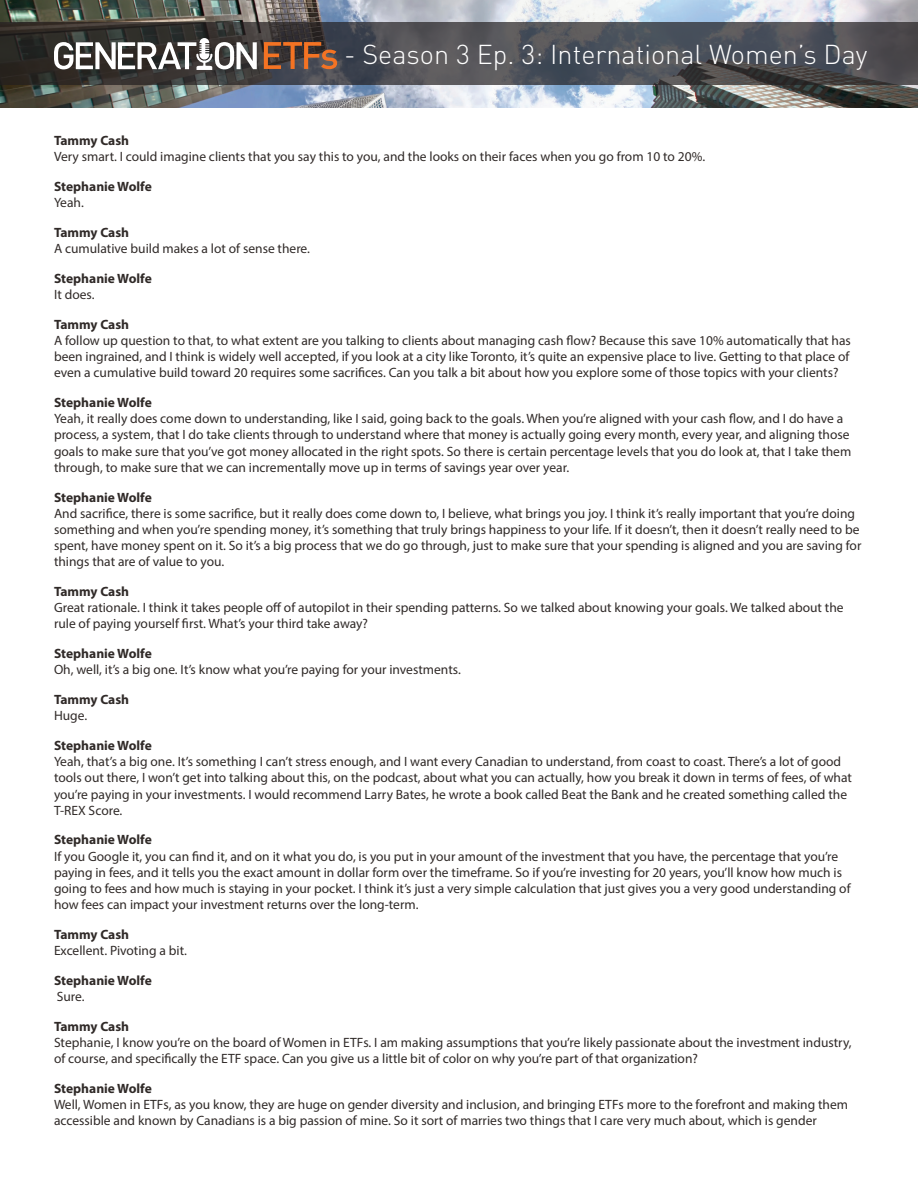
<style>
.page{position:relative;width:918px;height:1188px;background:#fff}
.page>*{position:absolute;margin:0;border:0;box-sizing:border-box;transform-origin:0 0}
.t1{font:300 27px "DIN Pro";color:#fff}
.t2{font:13.5px/16.2px "Myriad Pro";color:#302a28}
.t3{font:700 13.5px "Myriad Pro";color:#302a28}
</style>
<div class="page">
<img style="left:0;top:0;width:918px;height:108px">
<svg style="left:0;top:23px;width:918px;height:62px;background:#47484c"></svg>
<svg style="left:264px;top:42px;width:73px;height:27px;background:#855235"></svg>
<svg style="left:54px;top:38px;width:203px;height:32px"></svg>
<h1 class="t1" style="left:344px;top:34px;width:525px">- Season 3 Ep. 3: International Women’s Day</h1>
<p class="t3" style="left:54px;top:132px;width:77px">Tammy Cash</p>
<p class="t2" style="left:54px;top:148px;width:653px">Very smart. I could imagine clients that you say this to you, and the looks on their faces when you go from 10 to 20%.</p>
<p class="t3" style="left:54px;top:178px;width:99px">Stephanie Wolfe</p>
<p class="t2" style="left:54px;top:194px;width:31px">Yeah.</p>
<p class="t3" style="left:54px;top:224px;width:77px">Tammy Cash</p>
<p class="t2" style="left:54px;top:240px;width:258px">A cumulative build makes a lot of sense there.</p>
<p class="t3" style="left:54px;top:269px;width:99px">Stephanie Wolfe</p>
<p class="t2" style="left:54px;top:286px;width:42px">It does.</p>
<p class="t3" style="left:54px;top:315px;width:77px">Tammy Cash</p>
<p class="t2" style="left:54px;top:332px;width:798px;text-align:justify">A follow up question to that, to what extent are you talking to clients about managing cash flow? Because this save 10% automatically that has been ingrained, and I think is widely well accepted, if you look at a city like Toronto, it’s quite an expensive place to live. Getting to that place of even a cumulative build toward 20 requires some sacrifices. Can you talk a bit about how you explore some of those topics with your clients?</p>
<p class="t3" style="left:54px;top:394px;width:99px">Stephanie Wolfe</p>
<p class="t2" style="left:54px;top:410px;width:799px">Yeah, it really does come down to understanding, like I said, going back to the goals. When you’re aligned with your cash flow, and I do have a process, a system, that I do take clients through to understand where that money is actually going every month, every year, and aligning those goals to make sure that you’ve got money allocated in the right spots. So there is certain percentage levels that you do look at, that I take them through, to make sure that we can incrementally move up in terms of savings year over year.</p>
<p class="t3" style="left:54px;top:488px;width:99px">Stephanie Wolfe</p>
<p class="t2" style="left:54px;top:505px;width:809px">And sacrifice, there is some sacrifice, but it really does come down to, I believe, what brings you joy. I think it’s really important that you’re doing something and when you’re spending money, it’s something that truly brings happiness to your life. If it doesn’t, then it doesn’t really need to be spent, have money spent on it. So it’s a big process that we do go through, just to make sure that your spending is aligned and you are saving for things that are of value to you.</p>
<p class="t3" style="left:54px;top:583px;width:77px">Tammy Cash</p>
<p class="t2" style="left:54px;top:599px;width:791px">Great rationale. I think it takes people off of autopilot in their spending patterns. So we talked about knowing your goals. We talked about the rule of paying yourself first. What’s your third take away?</p>
<p class="t3" style="left:54px;top:645px;width:99px">Stephanie Wolfe</p>
<p class="t2" style="left:54px;top:661px;width:408px">Oh, well, it’s a big one. It’s know what you’re paying for your investments.</p>
<p class="t3" style="left:54px;top:691px;width:77px">Tammy Cash</p>
<p class="t2" style="left:54px;top:707px;width:35px">Huge.</p>
<p class="t3" style="left:54px;top:737px;width:99px">Stephanie Wolfe</p>
<p class="t2" style="left:54px;top:753px;width:800px">Yeah, that’s a big one. It’s something I can’t stress enough, and I want every Canadian to understand, from coast to coast. There’s a lot of good tools out there, I won’t get into talking about this, on the podcast, about what you can actually, how you break it down in terms of fees, of what you’re paying in your investments. I would recommend Larry Bates, he wrote a book called Beat the Bank and he created something called the T-REX Score.</p>
<p class="t3" style="left:54px;top:831px;width:99px">Stephanie Wolfe</p>
<p class="t2" style="left:54px;top:848px;width:798px">If you Google it, you can find it, and on it what you do, is you put in your amount of the investment that you have, the percentage that you’re paying in fees, and it tells you the exact amount in dollar form over the timeframe. So if you’re investing for 20 years, you’ll know how much is going to fees and how much is staying in your pocket. I think it’s just a very simple calculation that just gives you a very good understanding of how fees can impact your investment returns over the long-term.</p>
<p class="t3" style="left:54px;top:926px;width:77px">Tammy Cash</p>
<p class="t2" style="left:54px;top:942px;width:134px">Excellent. Pivoting a bit.</p>
<p class="t3" style="left:54px;top:971px;width:99px">Stephanie Wolfe</p>
<p class="t2" style="left:57px;top:988px;width:29px">Sure.</p>
<p class="t3" style="left:54px;top:1017px;width:77px">Tammy Cash</p>
<p class="t2" style="left:54px;top:1034px;width:799px">Stephanie, I know you’re on the board of Women in ETFs. I am making assumptions that you’re likely passionate about the investment industry, of course, and specifically the ETF space. Can you give us a little bit of color on why you’re part of that organization?</p>
<p class="t3" style="left:54px;top:1079px;width:99px">Stephanie Wolfe</p>
<p class="t2" style="left:54px;top:1096px;width:796px">Well, Women in ETFs, as you know, they are huge on gender diversity and inclusion, and bringing ETFs more to the forefront and making them accessible and known by Canadians is a big passion of mine. So it sort of marries two things that I care very much about, which is gender</p>
</div>
